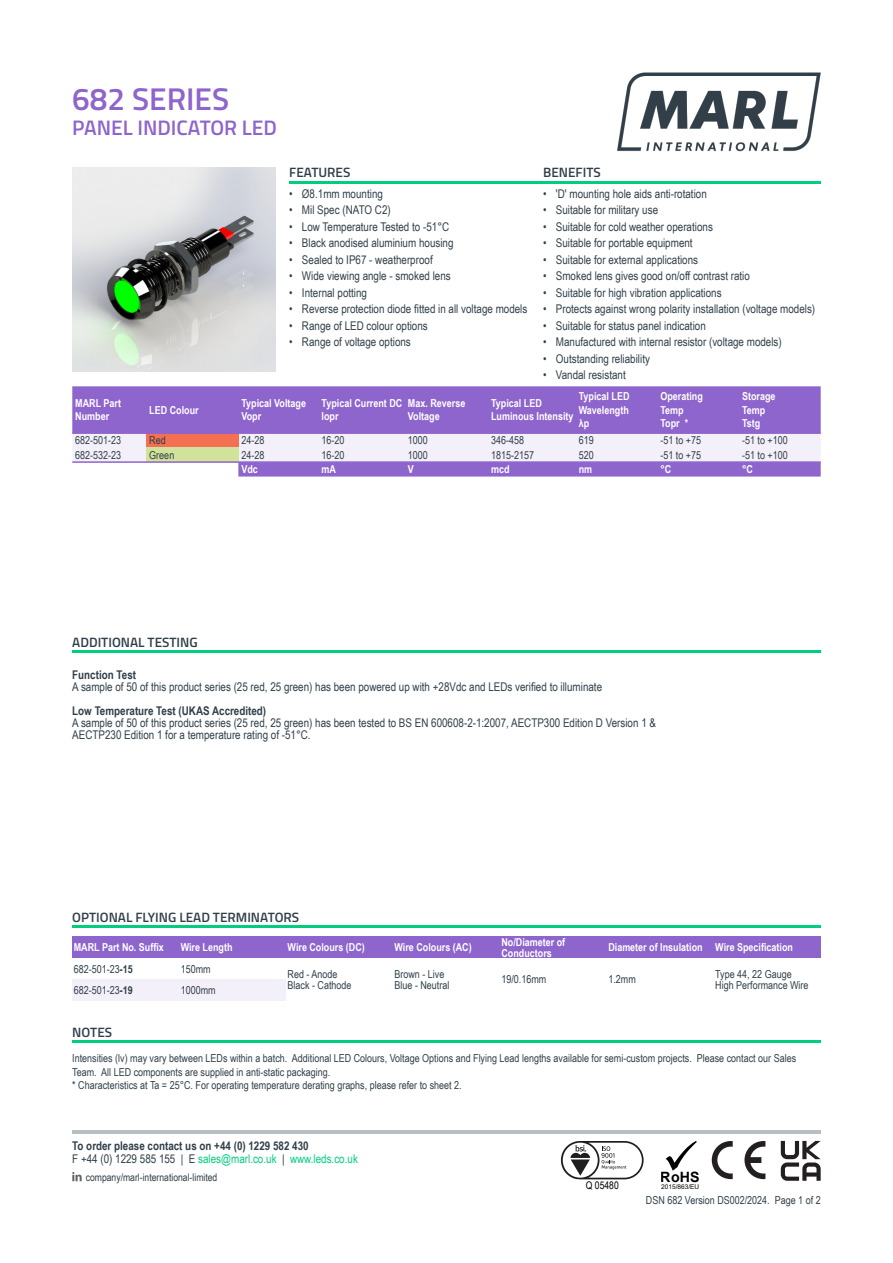
<style>
.page{position:relative;width:893px;height:1263px;background:#fff}
.page>*{position:absolute;margin:0;border:0;box-sizing:border-box;transform-origin:0 0}
.t1{font:600 31.5px "Titillium";color:#8e64cd}
.t2{font:600 21px "Titillium";color:#8e64cd}
.t3{font:700 14.25px "Arial";color:#000}
.t4{font:600 13.5px "Titillium";color:#303f49}
.t5{font:12px/12px "Arial Narrow";color:#303f49}
.t6{font:700 12px/13.5px "Arial Narrow";color:#303f49}
.t7{font:10.95px/10.9px "Arial Narrow";color:#303f49}
.t8{font:700 10.95px/13.5px "Arial Narrow";color:#fff}
.t9{font:10.5px "Arial Narrow";color:#303f49}
.t10{font:10.5px "Arial Narrow";color:#000}
.t11{font:6.45px "Arial";color:#000}
.s1{font-weight:700}
.s2{font-weight:400}
.s3{font-weight:400;color:#00ce7e}
</style>
<div class="page">
<hr style="left:72px;top:1130px;width:749px;height:3px;background:#b7bec6">
<svg style="left:72px;top:1172px;width:10px;height:9px"></svg>
<img style="left:617px;top:72px;width:204px;height:80px">
<svg style="left:712px;top:1141px;width:21px;height:38px"></svg>
<svg style="left:744px;top:1141px;width:21px;height:38px"></svg>
<svg style="left:561px;top:1141px;width:83px;height:38px"></svg>
<svg style="left:666px;top:1141px;width:31px;height:30px"></svg>
<svg style="left:781px;top:1141px;width:40px;height:40px"></svg>
<img style="left:72px;top:168px;width:204px;height:203px">
<hr style="left:289px;top:181px;width:532px;height:3px;background:#00ce7e">
<div style="left:72px;top:386px;width:749px;height:90px;background:#8e64cd"></div>
<div style="left:72px;top:434px;width:749px;height:27px;background:#f4f0fa"></div>
<div style="left:146px;top:433px;width:92px;height:15px;background:#f37052"></div>
<div style="left:146px;top:448px;width:92px;height:14px;background:#d1e39a"></div>
<hr style="left:72px;top:432px;width:749px;height:2px;background:#8e64cd">
<hr style="left:72px;top:461px;width:749px;height:2px;background:#8e64cd">
<div style="left:72px;top:936px;width:749px;height:22px;background:#8e64cd"></div>
<div style="left:72px;top:979px;width:214px;height:21px;background:#f4f0fa"></div>
<hr style="left:72px;top:1040px;width:749px;height:3px;background:#00ce7e">
<hr style="left:72px;top:925px;width:749px;height:3px;background:#00ce7e">
<hr style="left:72px;top:650px;width:749px;height:3px;background:#00ce7e">
<h1 class="t1" style="left:72px;top:86px;width:158px">682 SERIES</h1>
<h2 class="t2" style="left:72px;top:119px;width:206px">PANEL INDICATOR LED</h2>
<p class="t4" style="left:289px;top:167px;width:63px">FEATURES</p>
<p class="t4" style="left:543px;top:167px;width:59px">BENEFITS</p>
<p class="t5" style="left:289px;top:189px;width:95px">• Ø8.1mm mounting</p>
<p class="t5" style="left:289px;top:205px;width:103px">• Mil Spec (NATO C2)</p>
<p class="t5" style="left:289px;top:222px;width:161px">• Low Temperature Tested to -51°C</p>
<p class="t5" style="left:289px;top:238px;width:166px">• Black anodised aluminium housing</p>
<p class="t5" style="left:289px;top:255px;width:145px">• Sealed to IP67 - weatherproof</p>
<p class="t5" style="left:289px;top:271px;width:163px">• Wide viewing angle - smoked lens</p>
<p class="t5" style="left:289px;top:288px;width:79px">• Internal potting</p>
<p class="t5" style="left:289px;top:304px;width:240px">• Reverse protection diode fitted in all voltage models</p>
<p class="t5" style="left:289px;top:321px;width:140px">• Range of LED colour options</p>
<p class="t5" style="left:289px;top:337px;width:123px">• Range of voltage options</p>
<p class="t5" style="left:543px;top:188px;width:165px">• 'D' mounting hole aids anti-rotation</p>
<p class="t5" style="left:543px;top:205px;width:117px">• Suitable for military use</p>
<p class="t5" style="left:543px;top:221px;width:171px">• Suitable for cold weather operations</p>
<p class="t5" style="left:543px;top:238px;width:151px">• Suitable for portable equipment</p>
<p class="t5" style="left:543px;top:254px;width:157px">• Suitable for external applications</p>
<p class="t5" style="left:543px;top:271px;width:208px">• Smoked lens gives good on/off contrast ratio</p>
<p class="t5" style="left:543px;top:287px;width:180px">• Suitable for high vibration applications</p>
<p class="t5" style="left:543px;top:304px;width:274px">• Protects against wrong polarity installation (voltage models)</p>
<p class="t5" style="left:543px;top:320px;width:164px">• Suitable for status panel indication</p>
<p class="t5" style="left:543px;top:337px;width:240px">• Manufactured with internal resistor (voltage models)</p>
<p class="t5" style="left:543px;top:353px;width:108px">• Outstanding reliability</p>
<p class="t5" style="left:543px;top:370px;width:84px">• Vandal resistant</p>
<p class="t8" style="left:75px;top:397px;width:47px">MARL Part<br>Number</p>
<p class="t8" style="left:149px;top:404px;width:51px">LED Colour</p>
<p class="t8" style="left:241px;top:397px;width:66px">Typical Voltage<br>Vopr</p>
<p class="t8" style="left:321px;top:397px;width:82px">Typical Current DC<br>Iopr</p>
<p class="t8" style="left:408px;top:397px;width:59px">Max. Reverse<br>Voltage</p>
<p class="t8" style="left:491px;top:397px;width:84px">Typical LED<br>Luminous Intensity</p>
<p class="t8" style="left:579px;top:391px;width:52px;text-align:justify">Typical LED Wavelength λp</p>
<p class="t8" style="left:660px;top:391px;width:44px">Operating<br>Temp<br>Topr *</p>
<p class="t8" style="left:742px;top:391px;width:35px">Storage<br>Temp<br>Tstg</p>
<p class="t7" style="left:75px;top:436px;width:48px">682-501-23</p>
<p class="t7" style="left:149px;top:436px;width:18px">Red</p>
<p class="t7" style="left:241px;top:436px;width:25px">24-28</p>
<p class="t7" style="left:321px;top:436px;width:25px">16-20</p>
<p class="t7" style="left:408px;top:436px;width:22px">1000</p>
<p class="t7" style="left:491px;top:436px;width:35px">346-458</p>
<p class="t7" style="left:579px;top:436px;width:17px">619</p>
<p class="t7" style="left:660px;top:436px;width:42px">-51 to +75</p>
<p class="t7" style="left:742px;top:436px;width:47px">-51 to +100</p>
<p class="t7" style="left:75px;top:450px;width:48px">682-532-23</p>
<p class="t7" style="left:149px;top:450px;width:27px">Green</p>
<p class="t7" style="left:241px;top:450px;width:25px">24-28</p>
<p class="t7" style="left:321px;top:450px;width:25px">16-20</p>
<p class="t7" style="left:408px;top:450px;width:22px">1000</p>
<p class="t7" style="left:491px;top:450px;width:45px">1815-2157</p>
<p class="t7" style="left:579px;top:450px;width:17px">520</p>
<p class="t7" style="left:660px;top:450px;width:42px">-51 to +75</p>
<p class="t7" style="left:742px;top:450px;width:47px">-51 to +100</p>
<p class="t8" style="left:241px;top:464px;width:18px">Vdc</p>
<p class="t8" style="left:321px;top:464px;width:16px">mA</p>
<p class="t8" style="left:408px;top:464px;width:8px">V</p>
<p class="t8" style="left:491px;top:464px;width:20px">mcd</p>
<p class="t8" style="left:579px;top:464px;width:15px">nm</p>
<p class="t8" style="left:660px;top:464px;width:12px">°C</p>
<p class="t8" style="left:742px;top:464px;width:12px">°C</p>
<p class="t4" style="left:72px;top:636px;width:127px">ADDITIONAL TESTING</p>
<p class="t6" style="left:72px;top:669px;width:65px">Function Test</p>
<p class="t5" style="left:72px;top:681px;width:531px">A sample of 50 of this product series (25 red, 25 green) has been powered up with +28Vdc and LEDs verified to illuminate</p>
<p class="t6" style="left:72px;top:705px;width:195px">Low Temperature Test (UKAS Accredited)</p>
<p class="t5" style="left:72px;top:717px;width:585px">A sample of 50 of this product series (25 red, 25 green) has been tested to BS EN 600608-2-1:2007, AECTP300 Edition D Version 1 &amp;<br>AECTP230 Edition 1 for a temperature rating of -51°C.</p>
<p class="t4" style="left:72px;top:911px;width:228px">OPTIONAL FLYING LEAD TERMINATORS</p>
<p class="t8" style="left:74px;top:942px;width:92px">MARL Part No. Suffix</p>
<p class="t8" style="left:181px;top:942px;width:53px">Wire Length</p>
<p class="t8" style="left:288px;top:942px;width:79px">Wire Colours (DC)</p>
<p class="t8" style="left:395px;top:942px;width:79px">Wire Colours (AC)</p>
<p class="t8" style="left:501px;top:937px;width:65px;line-height:10.9px">No/Diameter of<br>Conductors</p>
<p class="t8" style="left:608px;top:942px;width:186px">Diameter of Insulation Wire Specification</p>
<p class="t7" style="left:74px;top:964px;width:60px">682-501-23<span class="s1">-15</span></p>
<p class="t7" style="left:181px;top:964px;width:31px">150mm</p>
<p class="t7" style="left:288px;top:969px;width:65px">Red - Anode<br>Black - Cathode</p>
<p class="t7" style="left:395px;top:969px;width:56px">Brown - Live<br>Blue - Neutral</p>
<p class="t7" style="left:501px;top:975px;width:46px">19/0.16mm</p>
<p class="t7" style="left:608px;top:975px;width:29px">1.2mm</p>
<p class="t7" style="left:715px;top:969px;width:95px">Type 44, 22 Gauge<br>High Performance Wire</p>
<p class="t7" style="left:74px;top:985px;width:60px">682-501-23<span class="s1">-19</span></p>
<p class="t7" style="left:181px;top:985px;width:36px">1000mm</p>
<p class="t4" style="left:72px;top:1026px;width:41px">NOTES</p>
<p class="t7" style="left:72px;top:1053px;width:725px;line-height:13.5px">Intensities (lv) may vary between LEDs within a batch. Additional LED Colours, Voltage Options and Flying Lead lengths available for semi-custom projects. Please contact our Sales<br>Team. All LED components are supplied in anti-static packaging.<br>* Characteristics at Ta = 25°C. For operating temperature derating graphs, please refer to sheet 2.</p>
<p class="t6" style="left:72px;top:1140px;width:287px">To order please contact us on +44 (0) 1229 582 430<br><span class="s2">F +44 (0) 1229 585 155 | E</span> <span class="s3">sales@marl.co.uk</span> <span class="s2">|</span> <span class="s3">www.leds.co.uk</span></p>
<p class="t9" style="left:86px;top:1173px;width:133px">company/marl-international-limited</p>
<p class="t3" style="left:661px;top:1171px;width:40px">RoHS</p>
<p class="t10" style="left:586px;top:1181px;width:35px">Q 05480</p>
<p class="t11" style="left:661px;top:1184px;width:40px">2015/863/EU</p>
<p class="t7" style="left:646px;top:1195px;width:176px">DSN 682 Version DS002/2024. Page 1 of 2</p>
</div>
